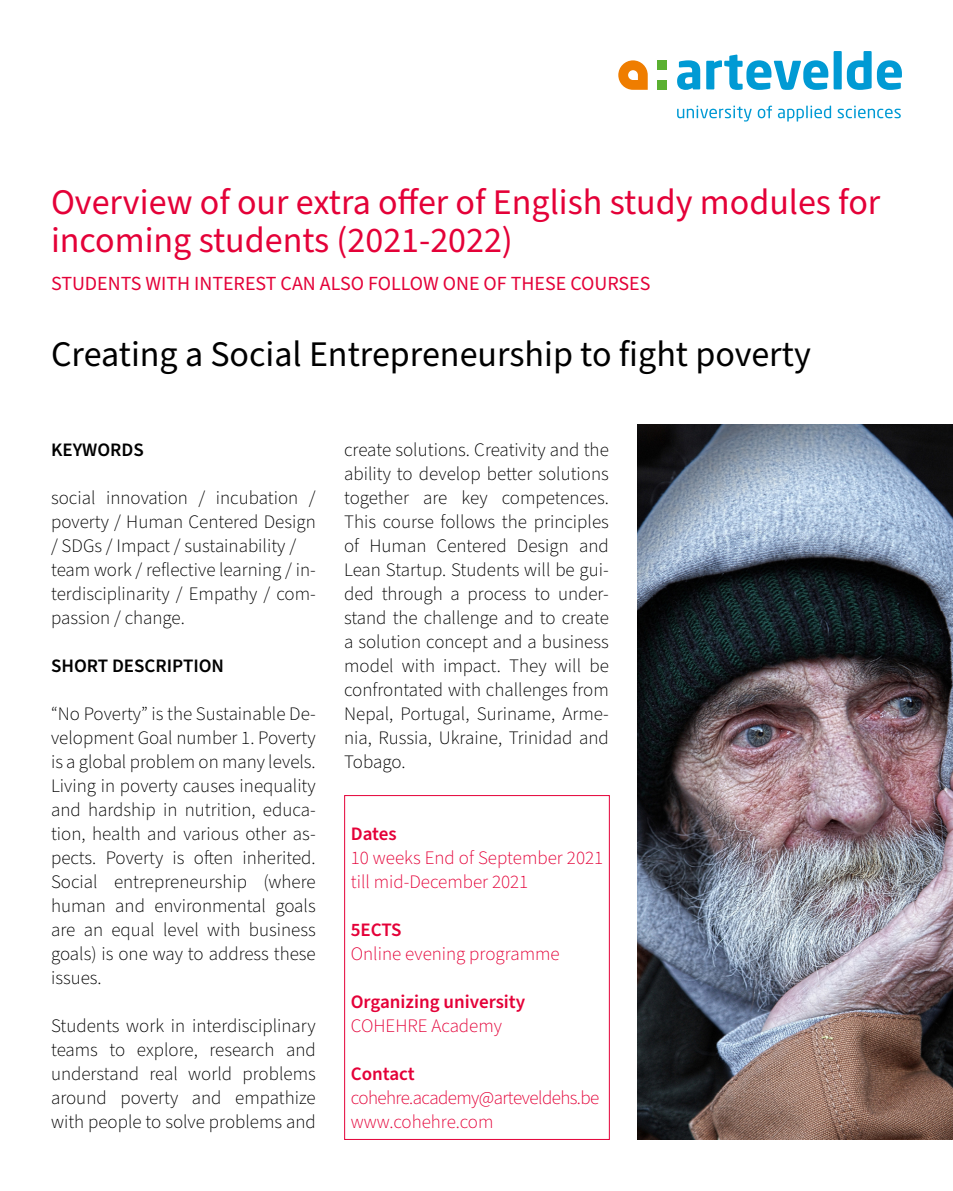
<style>
.page{position:relative;width:953px;height:1191px;background:#fff}
.page>*{position:absolute;margin:0;border:0;box-sizing:border-box;transform-origin:0 0}
.t1{font:36px/38px "Source Sans Pro";color:#e40138}
.t2{font:36px "Source Sans Pro";color:#000}
.t3{font:20px "Source Sans Pro";color:#e40138}
.t4{font:300 19px/24px "Source Sans Pro";color:#000;text-align:justify}
.t5{font:300 19px/24px "Source Sans Pro";color:#e40138}
.t6{font:300 19px/24px "Source Sans Pro";letter-spacing:-.03em;color:#e40138}
.t7{font:600 19px "Source Sans Pro";color:#e40138}
.t8{font:600 19px "Source Sans Pro";color:#000}
</style>
<div class="page">
<div style="left:344px;top:795px;width:266px;height:345px;border:1px solid #e40138"></div>
<img style="left:637px;top:424px;width:315px;height:716px">
<div style="left:657px;top:80px;width:10px;height:10px;background:#5ab031"></div>
<div style="left:657px;top:60px;width:10px;height:10px;background:#5ab031"></div>
<svg style="left:618px;top:60px;width:29px;height:30px"></svg>
<svg style="left:677px;top:60px;width:23px;height:30px"></svg>
<svg style="left:706px;top:55px;width:122px;height:35px"></svg>
<div style="left:833px;top:51px;width:8px;height:38px;background:#009ad4"></div>
<svg style="left:846px;top:51px;width:55px;height:39px"></svg>
<svg style="left:677px;top:106px;width:74px;height:16px"></svg>
<svg style="left:757px;top:106px;width:74px;height:15px"></svg>
<svg style="left:837px;top:106px;width:63px;height:12px"></svg>
<h1 class="t1" style="left:51px;top:184px;width:830px">Overview of our extra offer of English study modules for incoming students (2021-2022)</h1>
<p class="t3" style="left:51px;top:270px;width:601px">STUDENTS WITH INTEREST CAN ALSO FOLLOW ONE OF THESE COURSES</p>
<h1 class="t2" style="left:51px;top:330px;width:761px">Creating a Social Entrepreneurship to fight poverty</h1>
<p class="t8" style="left:51px;top:437px;width:94px">KEYWORDS</p>
<p class="t4" style="left:51px;top:486px;width:266px;text-align:left">social innovation / incubation / poverty / Human Centered Design / SDGs / Impact / sustainability / team work / reflective learning / in&shy;terdisciplinarity / Empathy / com&shy;passion / change.</p>
<p class="t8" style="left:51px;top:653px;width:174px">SHORT DESCRIPTION</p>
<p class="t4" style="left:51px;top:702px;width:266px">“No Poverty” is the Sustainable De&shy;velopment Goal number 1. Poverty is a global problem on many levels.<br>Living in poverty causes inequality and hardship in nutrition, educa&shy;tion, health and various other as&shy;pects. Poverty is often inherited.<br>Social entrepreneurship (where human and environmental goals are an equal level with business goals) is one way to address these issues.</p>
<p class="t4" style="left:51px;top:1014px;width:266px">Students work in interdisciplinary teams to explore, research and understand real world problems around poverty and empathize with people to solve problems and</p>
<p class="t4" style="left:344px;top:438px;width:266px">create solutions. Creativity and the ability to develop better solutions together are key competences.<br>This course follows the principles of Human Centered Design and Lean Startup. Students will be gui&shy;ded through a process to under&shy;stand the challenge and to create a solution concept and a business model with impact. They will be confrontated with challenges from Nepal, Portugal, Suriname, Arme&shy;nia, Russia, Ukraine, Trinidad and Tobago.</p>
<p class="t7" style="left:351px;top:821px;width:47px">Dates</p>
<p class="t5" style="left:351px;top:846px;width:254px">10 weeks End of September 2021 till mid-December 2021</p>
<p class="t7" style="left:351px;top:917px;width:52px">5ECTS</p>
<p class="t5" style="left:351px;top:942px;width:210px">Online evening programme</p>
<p class="t7" style="left:351px;top:989px;width:176px">Organizing university</p>
<p class="t5" style="left:351px;top:1014px;width:153px">COHEHRE Academy</p>
<p class="t7" style="left:351px;top:1061px;width:65px">Contact</p>
<p class="t6" style="left:351px;top:1086px;width:250px">cohehre.academy@arteveldehs.be www.cohehre.com</p>
</div>
